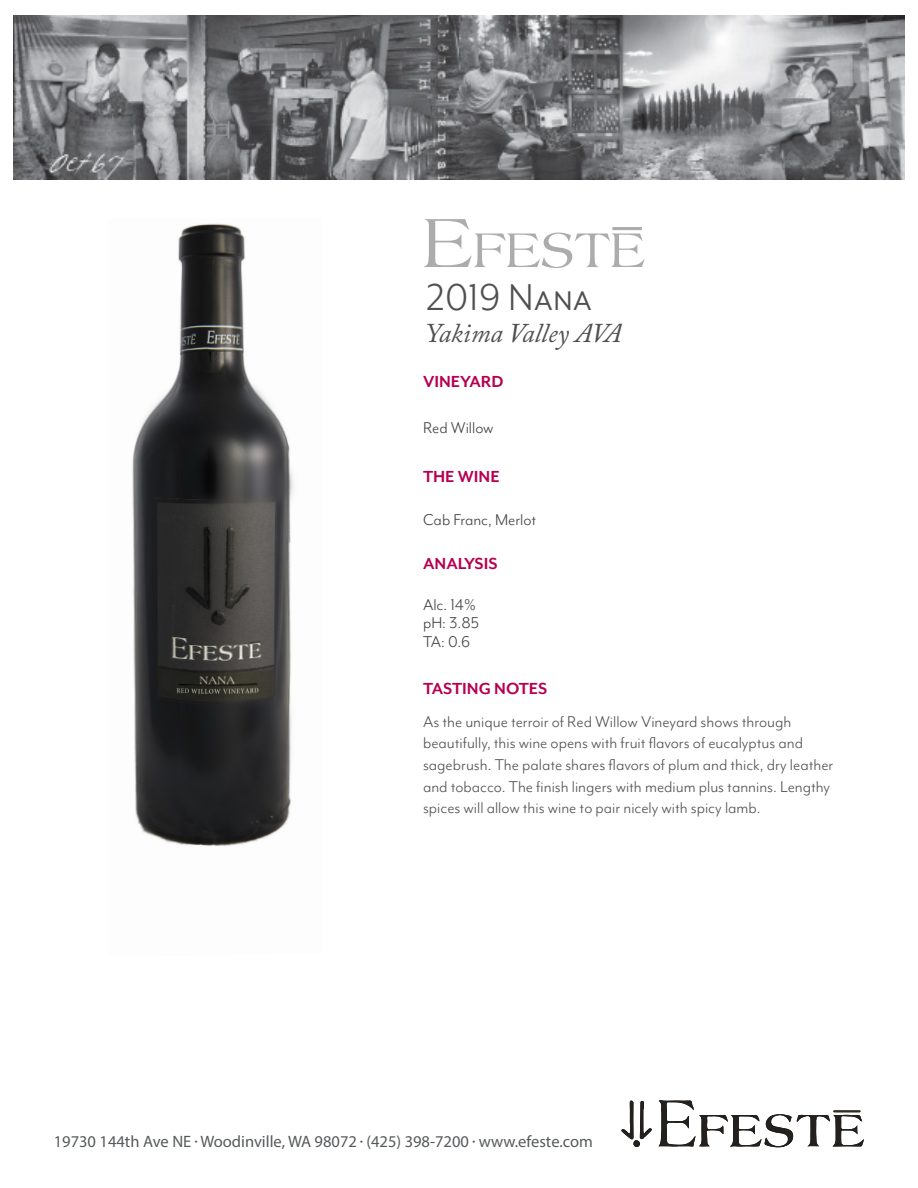
<style>
.page{position:relative;width:918px;height:1188px;background:#fff}
.page>*{position:absolute;margin:0;border:0;box-sizing:border-box;transform-origin:0 0}
.Project_Subhead{font:51.75px "Americana BT";color:#acacac}
.Project_Subhead-2{font:43.05px "Mr Eaves Mod OT";color:#505050}
.Project_Subhead-3{font:italic 27px "Adobe Caslon Pro";color:#505050}
.Left_Sidebar_Header{font:700 18.45px "Mr Eaves Mod OT";color:#b50052}
.Left_Sidebar_Header-2{font:18px/21.6px "Mr Eaves Mod OT";color:#505050}
.Left_Sidebar_Header-3{font:18px "Mr Eaves Mod OT";color:#403f40}
.t1{font:16.5px "Myriad Pro";color:#575a5c}
.s1{font-size:73.8px}
.s2{font-weight:700}
</style>
<div class="page">
<img style="left:132px;top:223px;width:162px;height:623px">
<svg style="left:13px;top:16px;width:891px;height:163px;background:#838487"></svg>
<svg style="left:621px;top:1100px;width:243px;height:47px"></svg>
<div style="left:633px;top:1140px;width:7px;height:7px;background:#23201d;border-radius:3px"></div>
<hr style="left:612px;top:227px;width:30px;height:3px;background:#acacac">
<p class="Project_Subhead" style="left:422px;top:219px;width:223px"><span class="s1">E</span>FESTE</p>
<p class="Project_Subhead-2" style="left:426px;top:273px;width:168px">2019 Nana</p>
<p class="Project_Subhead-3" style="left:426px;top:317px;width:197px">Yakima Valley AVA</p>
<p class="Left_Sidebar_Header" style="left:423px;top:371px;width:82px">VINEYARD</p>
<p class="Left_Sidebar_Header-3" style="left:423px;top:418px;width:72px">Red Willow</p>
<p class="Left_Sidebar_Header" style="left:423px;top:466px;width:78px">THE WINE</p>
<p class="Left_Sidebar_Header-3" style="left:423px;top:510px;width:115px">Cab Franc, Merlot</p>
<p class="Left_Sidebar_Header" style="left:423px;top:553px;width:76px">ANALYSIS</p>
<p class="Left_Sidebar_Header-3" style="left:423px;top:594px;width:54px">Alc. 14%</p>
<p class="Left_Sidebar_Header-3" style="left:423px;top:613px;width:57px">pH: 3.85</p>
<p class="Left_Sidebar_Header-3" style="left:423px;top:631px;width:49px">TA: 0.6</p>
<p class="Left_Sidebar_Header" style="left:423px;top:678px;width:126px">TASTING NOTES</p>
<p class="Left_Sidebar_Header-2" style="left:423px;top:710px;width:412px">As the unique terroir of Red Willow Vineyard shows through beautifully, this wine opens with fruit flavors of eucalyptus and sagebrush. The palate shares flavors of plum and thick, dry leather and tobacco. The finish lingers with medium plus tannins. Lengthy spices will allow this wine to pair nicely with spicy lamb.</p>
<p class="t1" style="left:54px;top:1131px;width:541px">19730 144th Ave NE <span class="s2">.</span> Woodinville, WA 98072 <span class="s2">.</span> (425) 398-7200 <span class="s2">.</span> www.efeste.com</p>
</div>
